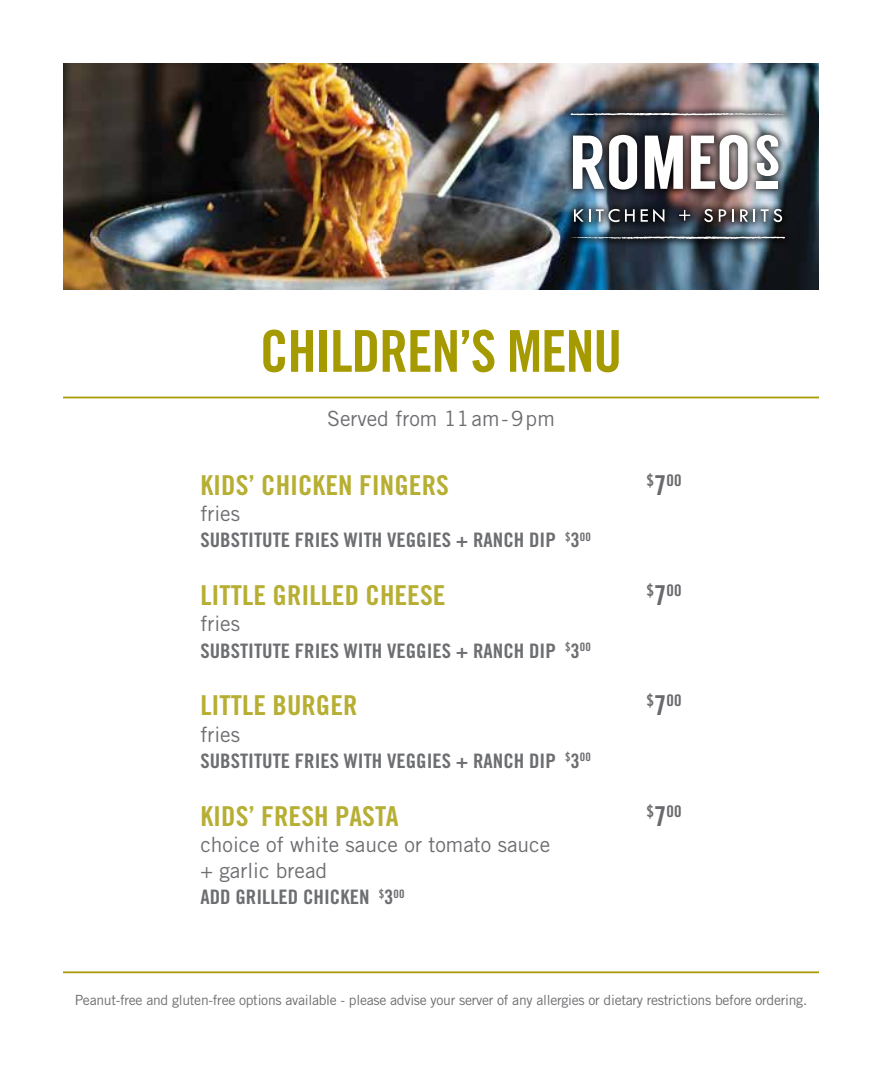
<style>
.page{position:relative;width:882px;height:1071px;background:#fff}
.page>*{position:absolute;margin:0;border:0;box-sizing:border-box;transform-origin:0 0}
.t1{font:57.75px "Trade Gothic Bold Cond Twenty";letter-spacing:-.02em;color:#a59a00}
.t2{font:27.47px "Trade Gothic Bold Cond Twenty";color:#b7af33;scale:1.05 1}
.t3{font:21px/26.2px "Trade Gothic";color:#6d6e71}
.t4{font:19.95px "Trade Gothic Bold Cond Twenty";color:#6d6e71;scale:1.05 1}
.t5{font:15.92px "Trade Gothic Bold Cond Twenty";color:#696a6d;scale:1.05 1}
.t6{font:14px "Trade Gothic";letter-spacing:-.02em;color:#6d6e71}
.s1{font-size:27.47px}
</style>
<div class="page">
<hr style="left:63px;top:971px;width:756px;height:2px;background:#a59a00">
<hr style="left:63px;top:397px;width:756px;height:1px;background:#a59a00">
<img style="left:63px;top:63px;width:756px;height:226px">
<div style="left:562px;top:105px;width:231px;height:142px;background:#000;opacity:.75"></div>
<svg style="left:574px;top:209px;width:16px;height:13px"></svg>
<svg style="left:596px;top:209px;width:39px;height:13px"></svg>
<svg style="left:641px;top:209px;width:23px;height:13px"></svg>
<svg style="left:679px;top:210px;width:11px;height:11px"></svg>
<svg style="left:704px;top:209px;width:9px;height:13px"></svg>
<svg style="left:719px;top:209px;width:7px;height:13px"></svg>
<svg style="left:732px;top:209px;width:2px;height:13px"></svg>
<svg style="left:740px;top:209px;width:8px;height:13px"></svg>
<svg style="left:754px;top:209px;width:1px;height:13px"></svg>
<svg style="left:761px;top:209px;width:21px;height:13px"></svg>
<svg style="left:571px;top:236px;width:215px;height:4px"></svg>
<svg style="left:571px;top:113px;width:215px;height:3px"></svg>
<svg style="left:573px;top:135px;width:64px;height:55px"></svg>
<svg style="left:645px;top:136px;width:38px;height:53px"></svg>
<svg style="left:691px;top:135px;width:57px;height:55px"></svg>
<svg style="left:757px;top:135px;width:21px;height:41px"></svg>
<div style="left:757px;top:181px;width:21px;height:8px;background:#fff"></div>
<h1 class="t1" style="left:260px;top:316px;width:364px">CHILDREN’S MENU</h1>
<p class="t3" style="left:327px;top:405px;width:229px">Served from 11am-9pm</p>
<h2 class="t2" style="left:200px;top:468px;width:238px">KIDS’ CHICKEN FINGERS</h2>
<p class="t5" style="left:646px;top:470px;width:35px">$<span class="s1">7</span>00</p>
<p class="t3" style="left:200px;top:500px;width:41px">fries</p>
<p class="t4" style="left:200px;top:528px;width:373px">SUBSTITUTE FRIES WITH VEGGIES + RANCH DIP <sup>$</sup>3<sup>00</sup></p>
<h2 class="t2" style="left:200px;top:579px;width:235px">LITTLE GRILLED CHEESE</h2>
<p class="t5" style="left:646px;top:581px;width:35px">$<span class="s1">7</span>00</p>
<p class="t3" style="left:200px;top:611px;width:41px">fries</p>
<p class="t4" style="left:200px;top:638px;width:373px">SUBSTITUTE FRIES WITH VEGGIES + RANCH DIP <sup>$</sup>3<sup>00</sup></p>
<h2 class="t2" style="left:200px;top:689px;width:151px">LITTLE BURGER</h2>
<p class="t5" style="left:646px;top:691px;width:35px">$<span class="s1">7</span>00</p>
<p class="t3" style="left:200px;top:721px;width:41px">fries</p>
<p class="t4" style="left:200px;top:749px;width:373px">SUBSTITUTE FRIES WITH VEGGIES + RANCH DIP <sup>$</sup>3<sup>00</sup></p>
<h2 class="t2" style="left:200px;top:799px;width:190px">KIDS’ FRESH PASTA</h2>
<p class="t5" style="left:646px;top:801px;width:35px">$<span class="s1">7</span>00</p>
<p class="t3" style="left:200px;top:831px;width:351px">choice of white sauce or tomato sauce + garlic bread</p>
<p class="t4" style="left:200px;top:885px;width:196px">ADD GRILLED CHICKEN <sup>$</sup>3<sup>00</sup></p>
<p class="t6" style="left:75px;top:991px;width:734px">Peanut-free and gluten-free options available - please advise your server of any allergies or dietary restrictions before ordering.</p>
</div>
